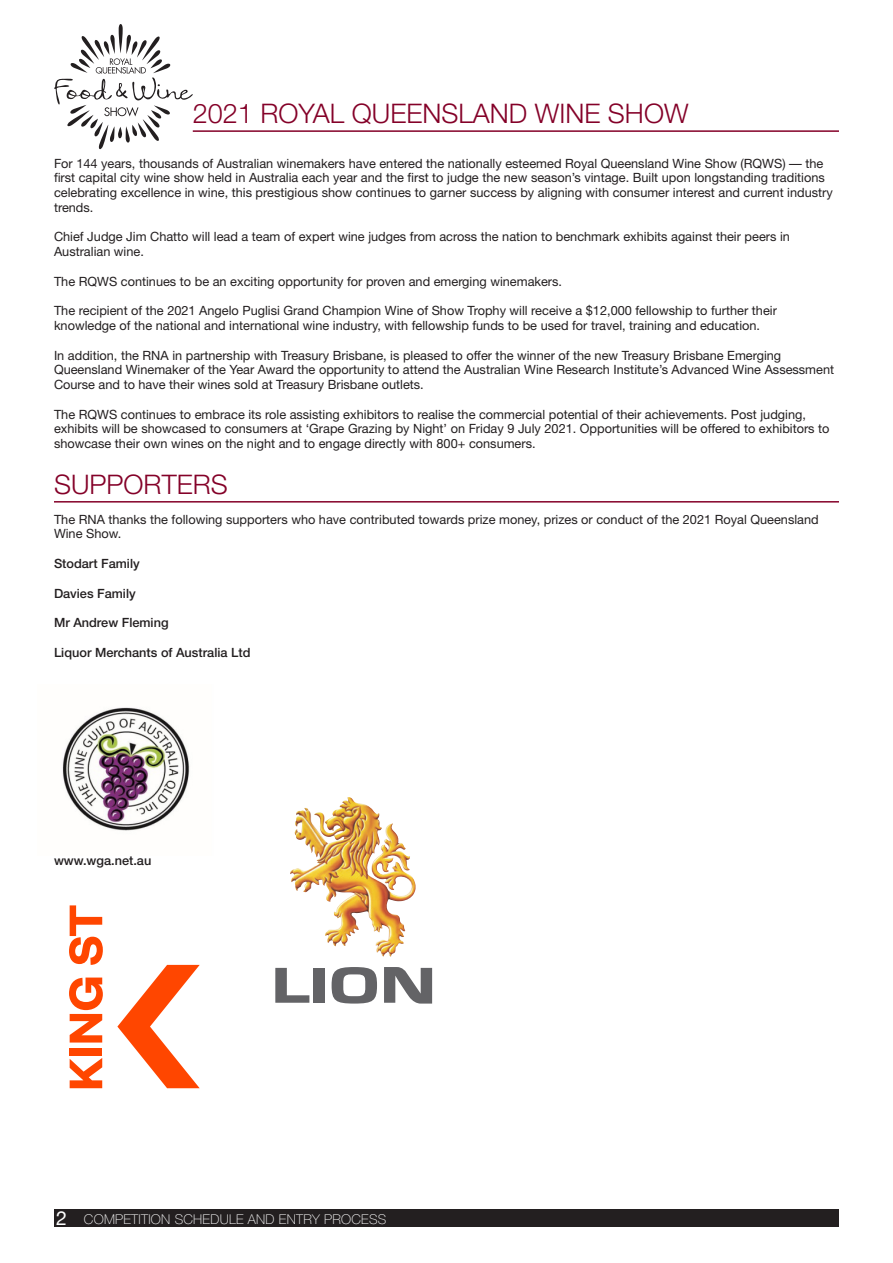
<style>
.page{position:relative;width:893px;height:1263px;background:#fff}
.page>*{position:absolute;margin:0;border:0;box-sizing:border-box;transform-origin:0 0}
.t1{font:300 27px "Helvetica Neue";color:#840128}
.t2{font:19.5px "Helvetica Neue";color:#fff}
.t3{font:100 13.5px "Helvetica Neue";letter-spacing:.02em;color:#fff}
.t4{font:12.75px/14.7px "Helvetica Neue";color:#231f20}
.t5{font:500 12.75px "Helvetica Neue";color:#231f20}
</style>
<div class="page">
<hr style="left:193px;top:130px;width:646px;height:2px;background:#840128">
<hr style="left:54px;top:501px;width:785px;height:2px;background:#840128">
<div style="left:54px;top:1209px;width:785px;height:18px;background:#231f20"></div>
<svg style="left:54px;top:24px;width:139px;height:125px"></svg>
<img style="left:62px;top:707px;width:128px;height:124px">
<svg style="left:70px;top:1058px;width:32px;height:30px"></svg>
<div style="left:70px;top:1048px;width:32px;height:8px;background:#ff4600"></div>
<svg style="left:69px;top:977px;width:34px;height:65px"></svg>
<svg style="left:69px;top:905px;width:34px;height:60px"></svg>
<svg style="left:117px;top:965px;width:83px;height:123px"></svg>
<svg style="left:332px;top:967px;width:45px;height:36px"></svg>
<svg style="left:275px;top:968px;width:34px;height:35px"></svg>
<div style="left:314px;top:968px;width:11px;height:35px;background:#636366"></div>
<svg style="left:384px;top:967px;width:48px;height:36px"></svg>
<img style="left:294px;top:797px;width:54px;height:49px">
<p class="t1" style="left:193px;top:97px;width:497px">2021 ROYAL QUEENSLAND WINE SHOW</p>
<p class="t4" style="left:54px;top:156px;width:780px">For 144 years, thousands of Australian winemakers have entered the nationally esteemed Royal Queensland Wine Show (RQWS) — the first capital city wine show held in Australia each year and the first to judge the new season’s vintage. Built upon longstanding traditions celebrating excellence in wine, this prestigious show continues to garner success by aligning with consumer interest and current industry trends.</p>
<p class="t4" style="left:54px;top:229px;width:737px">Chief Judge Jim Chatto will lead a team of expert wine judges from across the nation to benchmark exhibits against their peers in<br>Australian wine.</p>
<p class="t4" style="left:54px;top:274px;width:510px">The RQWS continues to be an exciting opportunity for proven and emerging winemakers.</p>
<p class="t4" style="left:54px;top:303px;width:724px">The recipient of the 2021 Angelo Puglisi Grand Champion Wine of Show Trophy will receive a $12,000 fellowship to further their knowledge of the national and international wine industry, with fellowship funds to be used for travel, training and education.</p>
<p class="t4" style="left:54px;top:348px;width:782px">In addition, the RNA in partnership with Treasury Brisbane, is pleased to offer the winner of the new Treasury Brisbane Emerging<br>Queensland Winemaker of the Year Award the opportunity to attend the Australian Wine Research Institute’s Advanced Wine Assessment<br>Course and to have their wines sold at Treasury Brisbane outlets.</p>
<p class="t4" style="left:54px;top:407px;width:777px">The RQWS continues to embrace its role assisting exhibitors to realise the commercial potential of their achievements. Post judging, exhibits will be showcased to consumers at ‘Grape Grazing by Night’ on Friday 9 July 2021. Opportunities will be offered to exhibitors to showcase their own wines on the night and to engage directly with 800+ consumers.</p>
<p class="t1" style="left:54px;top:468px;width:175px">SUPPORTERS</p>
<p class="t4" style="left:54px;top:512px;width:766px">The RNA thanks the following supporters who have contributed towards prize money, prizes or conduct of the 2021 Royal Queensland<br>Wine Show.</p>
<p class="t5" style="left:54px;top:556px;width:87px">Stodart Family</p>
<p class="t5" style="left:54px;top:586px;width:83px">Davies Family</p>
<p class="t5" style="left:54px;top:615px;width:116px">Mr Andrew Fleming</p>
<p class="t5" style="left:54px;top:645px;width:198px">Liquor Merchants of Australia Ltd</p>
<p class="t5" style="left:54px;top:852px;width:99px">www.wga.net.au</p>
<p class="t2" style="left:56px;top:1204px;width:12px">2</p>
<p class="t3" style="left:84px;top:1211px;width:304px">COMPETITION SCHEDULE AND ENTRY PROCESS</p>
</div>
